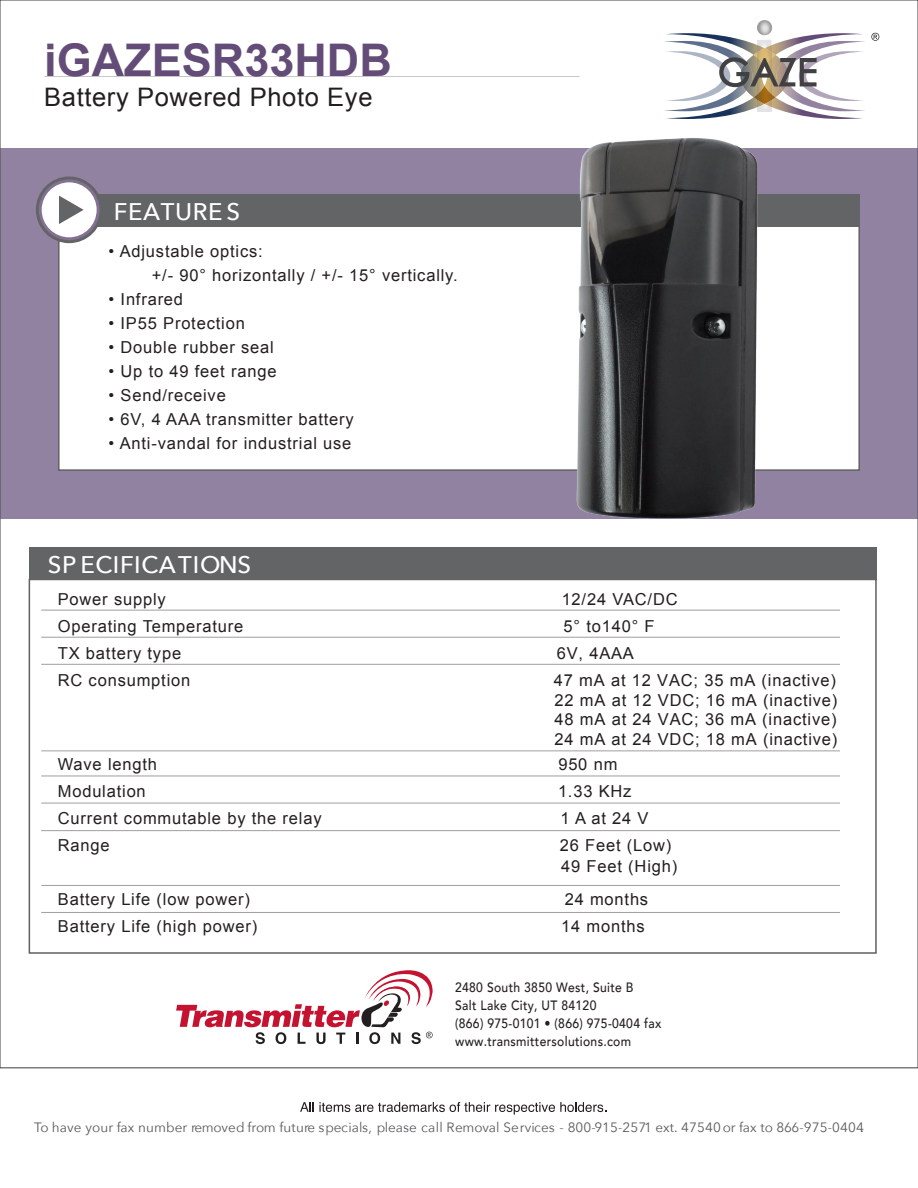
<style>
.page{position:relative;width:918px;height:1188px;background:#fff}
.page>*{position:absolute;margin:0;border:0;box-sizing:border-box;transform-origin:0 0}
.t1{font:700 45px "Arial";color:#644c78}
.t2{font:25.5px "Arial";letter-spacing:.025em;color:#231f20}
.t3{font:500 24px "Avenir Next";letter-spacing:.025em;color:#fff}
.t4{font:16.5px/19.8px "Arial";letter-spacing:.05em;color:#231f20}
.t5{font:13.5px "Avenir Next";letter-spacing:.01em;color:#58595b}
.t6{font:500 13.5px/18px "Avenir";letter-spacing:.025em;color:#231f20;scale:.9 1}
</style>
<div class="page">
<div style="left:0;top:148px;width:918px;height:371px;background:#9282a1"></div>
<svg style="left:300px;top:1102px;width:306px;height:13px"></svg>
<hr style="left:44px;top:76px;width:536px;height:1px;background:#c8c7c7">
<div style="left:58px;top:225px;width:802px;height:246px;background:#fff;border:2px solid #636466"></div>
<div style="left:67px;top:194px;width:793px;height:33px;background:#636466"></div>
<svg style="left:36px;top:177px;width:66px;height:66px"></svg>
<div style="left:29px;top:579px;width:848px;height:375px;border:2px solid #636466"></div>
<div style="left:29px;top:547px;width:848px;height:33px;background:#636466"></div>
<svg style="left:664px;top:20px;width:215px;height:99px"></svg>
<svg style="left:176px;top:970px;width:257px;height:74px"></svg>
<hr style="left:41px;top:610px;width:799px;height:1px;background:#9f9fa3">
<hr style="left:41px;top:637px;width:799px;height:1px;background:#9f9fa3">
<hr style="left:41px;top:664px;width:799px;height:1px;background:#9f9fa3">
<hr style="left:41px;top:750px;width:799px;height:1px;background:#9f9fa3">
<hr style="left:41px;top:775px;width:799px;height:1px;background:#9f9fa3">
<hr style="left:41px;top:803px;width:799px;height:1px;background:#9f9fa3">
<hr style="left:41px;top:830px;width:799px;height:1px;background:#9f9fa3">
<hr style="left:41px;top:885px;width:799px;height:1px;background:#9f9fa3">
<hr style="left:41px;top:912px;width:799px;height:1px;background:#9f9fa3">
<img style="left:575px;top:138px;width:199px;height:381px">
<h1 class="t1" style="left:44px;top:30px;width:349px">iGAZESR33HDB</h1>
<h2 class="t2" style="left:44px;top:80px;width:330px">Battery Powered Photo Eye</h2>
<h3 class="t3" style="left:114px;top:191px;width:128px">FEATURE S</h3>
<p class="t4" style="left:152px;top:240px;width:307px;line-height:24px;text-indent:-43px">• Adjustable optics:<br>+/- 90° horizontally / +/- 15° vertically.</p>
<p class="t4" style="left:109px;top:290px;width:76px">• Infrared</p>
<p class="t4" style="left:109px;top:314px;width:138px">• IP55 Protection</p>
<p class="t4" style="left:109px;top:338px;width:167px">• Double rubber seal</p>
<p class="t4" style="left:109px;top:362px;width:169px">• Up to 49 feet range</p>
<p class="t4" style="left:109px;top:386px;width:119px">• Send/receive</p>
<p class="t4" style="left:109px;top:410px;width:247px">• 6V, 4 AAA transmitter battery</p>
<p class="t4" style="left:109px;top:434px;width:244px">• Anti-vandal for industrial use</p>
<h3 class="t3" style="left:48px;top:544px;width:205px">SP ECIFICATIONS</h3>
<p class="t4" style="left:58px;top:589px;width:109px">Power supply</p>
<p class="t4" style="left:562px;top:589px;width:117px">12/24 VAC/DC</p>
<p class="t4" style="left:58px;top:616px;width:187px">Operating Temperature</p>
<p class="t4" style="left:564px;top:616px;width:93px">5° to140° F</p>
<p class="t4" style="left:58px;top:643px;width:125px">TX battery type</p>
<p class="t4" style="left:557px;top:643px;width:79px">6V, 4AAA</p>
<p class="t4" style="left:58px;top:670px;width:134px">RC consumption</p>
<p class="t4" style="left:554px;top:670px;width:285px;text-align:justify">47 mA at 12 VAC; 35 mA (inactive)<br>22 mA at 12 VDC; 16 mA (inactive)<br>48 mA at 24 VAC; 36 mA (inactive)<br>24 mA at 24 VDC; 18 mA (inactive)</p>
<p class="t4" style="left:58px;top:754px;width:101px">Wave length</p>
<p class="t4" style="left:558px;top:754px;width:61px">950 nm</p>
<p class="t4" style="left:58px;top:781px;width:89px">Modulation</p>
<p class="t4" style="left:558px;top:781px;width:75px">1.33 KHz</p>
<p class="t4" style="left:58px;top:808px;width:265px">Current commutable by the relay</p>
<p class="t4" style="left:561px;top:808px;width:90px">1 A at 24 V</p>
<p class="t4" style="left:58px;top:835px;width:53px">Range</p>
<p class="t4" style="left:560px;top:835px;width:119px;line-height:21px">26 Feet (Low)<br>49 Feet (High)</p>
<p class="t4" style="left:58px;top:889px;width:194px">Battery Life (low power)</p>
<p class="t4" style="left:565px;top:889px;width:85px">24 months</p>
<p class="t4" style="left:58px;top:916px;width:201px">Battery Life (high power)</p>
<p class="t4" style="left:561px;top:916px;width:85px">14 months</p>
<p class="t6" style="left:455px;top:977px;width:231px">2480 South 3850 West, Suite B<br>Salt Lake City, UT 84120<br>(866) 975-0101 • (866) 975-0404 fax www.transmittersolutions.com</p>
<p class="t5" style="left:34px;top:1115px;width:831px">To have your fax number removed from future specials, please call Removal Services - 800-915-2571 ext. 47540 or fax to 866-975-0404.</p>
</div>
